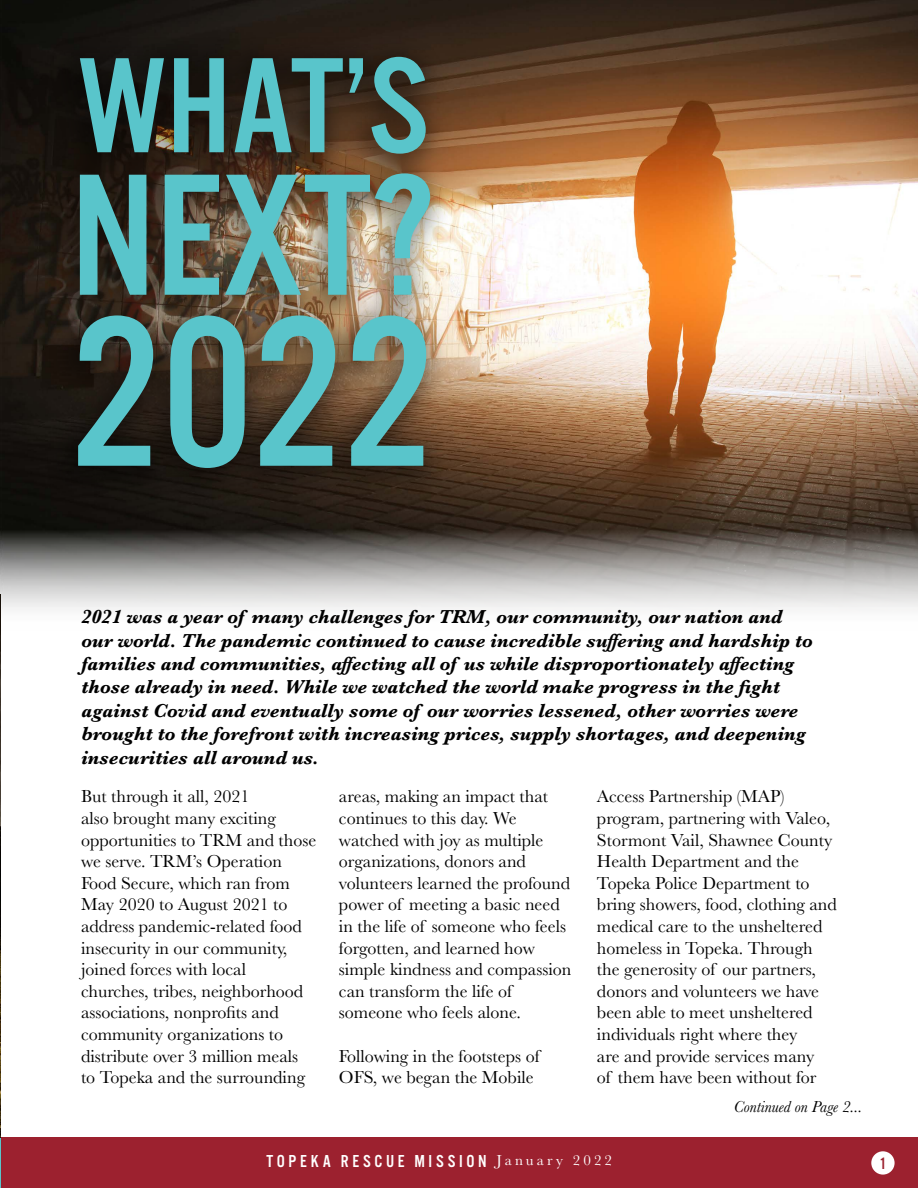
<style>
.page{position:relative;width:918px;height:1188px;background:#fff}
.page>*{position:absolute;margin:0;border:0;box-sizing:border-box;transform-origin:0 0}
.t1{font:222px "Alternate Got No 3 D";color:#59c5cb}
.t2{font:180px "Alternate Got No 3 D";color:#59c5cb}
.t3{font:141px "Alternate Got No 3 D";color:#59c5cb}
.t4{font:italic 700 19.5px/23.4px "Baskerville";color:#000}
.t5{font:18px/21.6px "Baskerville";color:#000}
.t6{font:18px "Alternate Got No 3 D";letter-spacing:.21em;color:#fff}
.t7{font:17.25px "Alternate Got No 3 D";color:#9c212f}
.t8{font:italic 16.5px "Baskerville";color:#000}
.s1{font-family:"Baskerville";font-size:15px}
</style>
<div class="page">
<div style="left:0;top:1137px;width:918px;height:51px;background:#9c212f"></div>
<div style="left:871px;top:1151px;width:24px;height:24px;background:#fff;border-radius:50%"></div>
<hr style="left:0;top:1138px;width:1px;height:50px;background:#59c5cb">
<img style="left:0;top:631px;width:1px;height:506px">
<img style="left:0;top:0;width:918px;height:631px">
<div style="left:46px;top:34px;width:408px;height:467px;background:#000;opacity:.4"></div>
<h3 class="t3" style="left:77px;top:33px;width:353px">WHAT’S</h3>
<h2 class="t2" style="left:71px;top:142px;width:366px">NEXT?</h2>
<h1 class="t1" style="left:71px;top:278px;width:366px">2022</h1>
<p class="t4" style="left:81px;top:605px;width:733px">2021 was a year of many challenges for TRM, our community, our nation and our world. The pandemic continued to cause incredible suffering and hardship to families and communities, affecting all of us while disproportionately affecting those already in need. While we watched the world make progress in the fight against Covid and eventually some of our worries lessened, other worries were brought to the forefront with increasing prices, supply shortages, and deepening insecurities all around us.</p>
<p class="t5" style="left:81px;top:786px;width:237px">But through it all, 2021<br>also brought many exciting opportunities to TRM and those we serve. TRM’s Operation<br>Food Secure, which ran from<br>May 2020 to August 2021 to address pandemic-related food insecurity in our community, joined forces with local churches, tribes, neighborhood associations, nonprofits and community organizations to distribute over 3 million meals to Topeka and the surrounding</p>
<p class="t5" style="left:339px;top:786px;width:234px">areas, making an impact that continues to this day. We watched with joy as multiple organizations, donors and volunteers learned the profound power of meeting a basic need in the life of someone who feels forgotten, and learned how simple kindness and compassion can transform the life of someone who feels alone.</p>
<p class="t5" style="left:597px;top:786px;width:241px">Access Partnership (MAP) program, partnering with Valeo,<br>Stormont Vail, Shawnee County<br>Health Department and the<br>Topeka Police Department to bring showers, food, clothing and medical care to the unsheltered homeless in Topeka. Through the generosity of our partners, donors and volunteers we have been able to meet unsheltered individuals right where they<br>are and provide services many<br>of them have been without for</p>
<p class="t5" style="left:339px;top:1045px;width:202px">Following in the footsteps of<br>OFS, we began the Mobile</p>
<p class="t8" style="left:734px;top:1095px;width:130px">Continued on Page 2...</p>
<p class="t6" style="left:266px;top:1152px;width:347px">TOPEKA RESCUE MISSION <span class="s1">January 2022</span></p>
<p class="t7" style="left:879px;top:1154px;width:9px">1</p>
</div>
